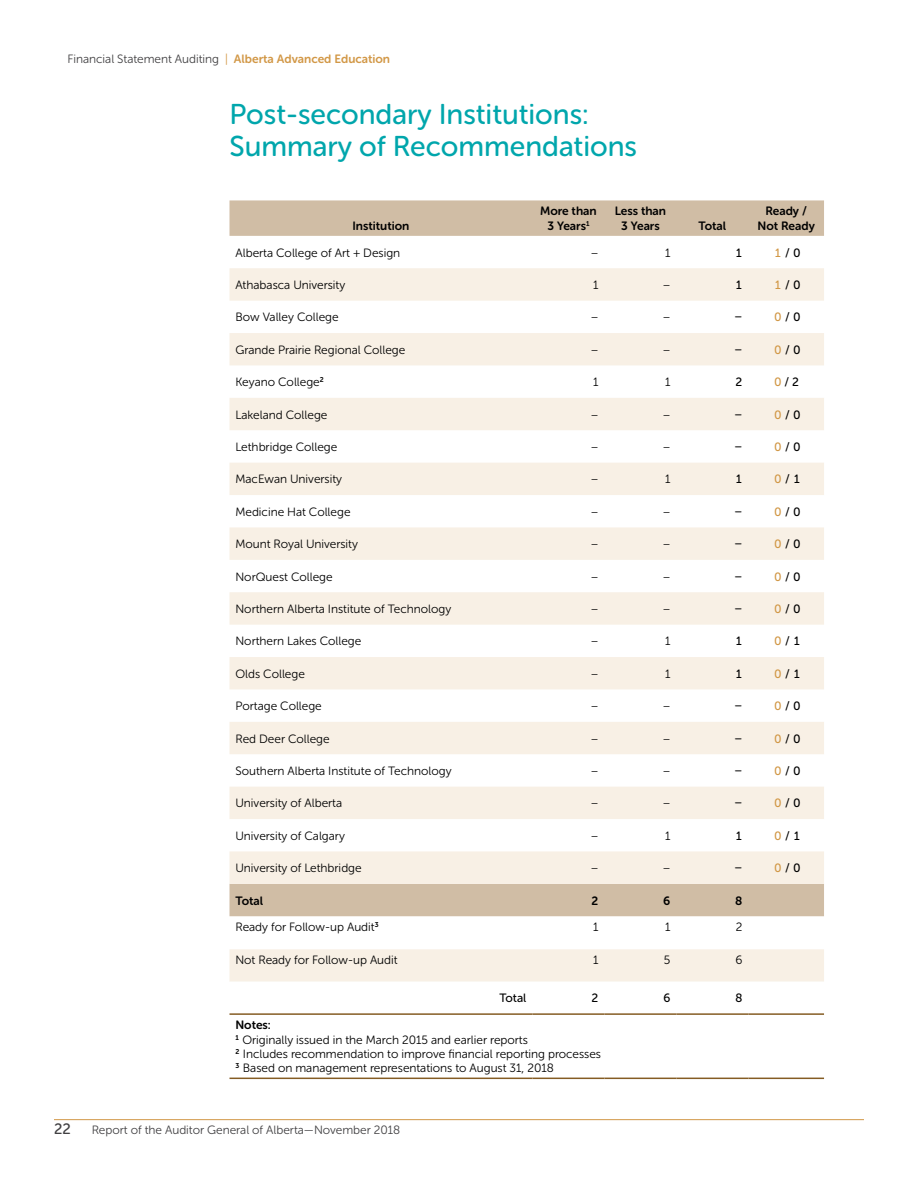
<style>
.page{position:relative;width:918px;height:1188px;background:#fff}
.page>*{position:absolute;margin:0;border:0;box-sizing:border-box;transform-origin:0 0}
.t1{font:28.5px/31.5px "Museo Sans Rounded 500";color:#00a6ac}
.t2{font:15px "Museo Sans Rounded 500";color:#414042}
.t3{font:12px/14.4px "Museo Sans Rounded 300";color:#000}
.t4{font:12px "Museo Sans Rounded 300";color:#414042}
.t5{font:12px "Museo Sans Rounded 500";letter-spacing:-.005em;color:#000}
.t6{font:12px/14.4px "Museo Sans Rounded 700";color:#000;text-align:center}
.s1{color:#d29847}
.s2{font-family:"Museo Sans Rounded 700";color:#d29847}
.s3{color:#d19745}
</style>
<div class="page">
<hr style="left:54px;top:1119px;width:810px;height:1px;background:#d29847">
<svg style="left:230px;top:200px;width:594px;height:716px;fill:#d0bda5"></svg>
<svg style="left:230px;top:268px;width:594px;height:616px;fill:#f8f0e5"></svg>
<div style="left:230px;top:949px;width:594px;height:33px;background:#f8f0e5"></div>
<svg style="left:230px;top:1077px;width:594px;height:1px"></svg>
<hr style="left:230px;top:1013px;width:302px;height:2px;background:#855c24">
<hr style="left:532px;top:1013px;width:72px;height:2px;background:#855c24">
<hr style="left:604px;top:1013px;width:72px;height:2px;background:#855c24">
<hr style="left:676px;top:1013px;width:72px;height:2px;background:#855c24">
<hr style="left:748px;top:1013px;width:76px;height:2px;background:#855c24">
<hr style="left:230px;top:1078px;width:302px;height:1px;background:#855c24">
<hr style="left:532px;top:1078px;width:72px;height:1px;background:#855c24">
<hr style="left:604px;top:1078px;width:72px;height:1px;background:#855c24">
<hr style="left:676px;top:1078px;width:72px;height:1px;background:#855c24">
<hr style="left:748px;top:1078px;width:76px;height:1px;background:#855c24">
<p class="t4" style="left:68px;top:52px;width:324px">Financial Statement Auditing <span class="s1">|</span> <span class="s2">Alberta Advanced Education</span></p>
<h1 class="t1" style="left:230px;top:99px;width:409px">Post-secondary Institutions:<br>Summary of Recommendations</h1>
<p class="t6" style="left:353px;top:219px;width:58px">Institution</p>
<p class="t6" style="left:540px;top:204px;width:58px">More than<br>3 Years<sup>1</sup></p>
<p class="t6" style="left:615px;top:204px;width:53px">Less than<br>3 Years</p>
<p class="t6" style="left:699px;top:219px;width:29px">Total</p>
<p class="t6" style="left:758px;top:204px;width:59px">Ready /<br>Not Ready</p>
<p class="t3" style="left:235px;top:245px;width:166px">Alberta College of Art + Design</p>
<p class="t3" style="left:591px;top:245px;width:9px">–</p>
<p class="t3" style="left:665px;top:245px;width:7px">1</p>
<p class="t5" style="left:736px;top:246px;width:8px">1</p>
<p class="t5" style="left:775px;top:246px;width:27px"><span class="s3">1</span>/0</p>
<p class="t3" style="left:235px;top:278px;width:111px">Athabasca University</p>
<p class="t3" style="left:593px;top:278px;width:7px">1</p>
<p class="t3" style="left:663px;top:278px;width:9px">–</p>
<p class="t5" style="left:736px;top:278px;width:8px">1</p>
<p class="t5" style="left:775px;top:278px;width:27px"><span class="s3">1</span>/0</p>
<p class="t3" style="left:235px;top:310px;width:105px">Bow Valley College</p>
<p class="t3" style="left:591px;top:310px;width:9px">–</p>
<p class="t3" style="left:663px;top:310px;width:9px">–</p>
<p class="t5" style="left:735px;top:311px;width:9px">–</p>
<p class="t5" style="left:775px;top:311px;width:27px"><span class="s3">0</span>/0</p>
<p class="t3" style="left:235px;top:343px;width:171px">Grande Prairie Regional College</p>
<p class="t3" style="left:591px;top:343px;width:9px">–</p>
<p class="t3" style="left:663px;top:343px;width:9px">–</p>
<p class="t5" style="left:735px;top:343px;width:9px">–</p>
<p class="t5" style="left:775px;top:343px;width:27px"><span class="s3">0</span>/0</p>
<p class="t3" style="left:235px;top:375px;width:90px">Keyano College<sup>2</sup></p>
<p class="t3" style="left:593px;top:375px;width:7px">1</p>
<p class="t3" style="left:665px;top:375px;width:7px">1</p>
<p class="t5" style="left:736px;top:375px;width:8px">2</p>
<p class="t5" style="left:775px;top:375px;width:26px"><span class="s3">0</span>/ 2</p>
<p class="t3" style="left:236px;top:407px;width:93px">Lakeland College</p>
<p class="t3" style="left:591px;top:407px;width:9px">–</p>
<p class="t3" style="left:663px;top:407px;width:9px">–</p>
<p class="t5" style="left:735px;top:408px;width:9px">–</p>
<p class="t5" style="left:775px;top:408px;width:27px"><span class="s3">0</span>/0</p>
<p class="t3" style="left:236px;top:440px;width:103px">Lethbridge College</p>
<p class="t3" style="left:591px;top:440px;width:9px">–</p>
<p class="t3" style="left:663px;top:440px;width:9px">–</p>
<p class="t5" style="left:735px;top:440px;width:9px">–</p>
<p class="t5" style="left:775px;top:440px;width:27px"><span class="s3">0</span>/0</p>
<p class="t3" style="left:236px;top:472px;width:108px">MacEwan University</p>
<p class="t3" style="left:591px;top:472px;width:9px">–</p>
<p class="t3" style="left:665px;top:472px;width:7px">1</p>
<p class="t5" style="left:736px;top:473px;width:8px">1</p>
<p class="t5" style="left:775px;top:473px;width:27px"><span class="s3">0</span>/1</p>
<p class="t3" style="left:236px;top:505px;width:117px">Medicine Hat College</p>
<p class="t3" style="left:591px;top:505px;width:9px">–</p>
<p class="t3" style="left:663px;top:505px;width:9px">–</p>
<p class="t5" style="left:735px;top:505px;width:9px">–</p>
<p class="t5" style="left:775px;top:505px;width:27px"><span class="s3">0</span>/0</p>
<p class="t3" style="left:236px;top:537px;width:124px">Mount Royal University</p>
<p class="t3" style="left:591px;top:537px;width:9px">–</p>
<p class="t3" style="left:663px;top:537px;width:9px">–</p>
<p class="t5" style="left:735px;top:537px;width:9px">–</p>
<p class="t5" style="left:775px;top:537px;width:27px"><span class="s3">0</span>/0</p>
<p class="t3" style="left:236px;top:569px;width:99px">NorQuest College</p>
<p class="t3" style="left:591px;top:569px;width:9px">–</p>
<p class="t3" style="left:663px;top:569px;width:9px">–</p>
<p class="t5" style="left:735px;top:570px;width:9px">–</p>
<p class="t5" style="left:775px;top:570px;width:27px"><span class="s3">0</span>/0</p>
<p class="t3" style="left:236px;top:602px;width:217px">Northern Alberta Institute of Technology</p>
<p class="t3" style="left:591px;top:602px;width:9px">–</p>
<p class="t3" style="left:663px;top:602px;width:9px">–</p>
<p class="t5" style="left:735px;top:602px;width:9px">–</p>
<p class="t5" style="left:775px;top:602px;width:27px"><span class="s3">0</span>/0</p>
<p class="t3" style="left:236px;top:634px;width:127px">Northern Lakes College</p>
<p class="t3" style="left:591px;top:634px;width:9px">–</p>
<p class="t3" style="left:665px;top:634px;width:7px">1</p>
<p class="t5" style="left:736px;top:635px;width:8px">1</p>
<p class="t5" style="left:775px;top:635px;width:27px"><span class="s3">0</span>/1</p>
<p class="t3" style="left:236px;top:667px;width:71px">Olds College</p>
<p class="t3" style="left:591px;top:667px;width:9px">–</p>
<p class="t3" style="left:665px;top:667px;width:7px">1</p>
<p class="t5" style="left:736px;top:667px;width:8px">1</p>
<p class="t5" style="left:775px;top:667px;width:27px"><span class="s3">0</span>/1</p>
<p class="t3" style="left:236px;top:699px;width:88px">Portage College</p>
<p class="t3" style="left:591px;top:699px;width:9px">–</p>
<p class="t3" style="left:663px;top:699px;width:9px">–</p>
<p class="t5" style="left:735px;top:699px;width:9px">–</p>
<p class="t5" style="left:775px;top:699px;width:27px"><span class="s3">0</span>/0</p>
<p class="t3" style="left:236px;top:731px;width:96px">Red Deer College</p>
<p class="t3" style="left:591px;top:731px;width:9px">–</p>
<p class="t3" style="left:663px;top:731px;width:9px">–</p>
<p class="t5" style="left:735px;top:732px;width:9px">–</p>
<p class="t5" style="left:775px;top:732px;width:27px"><span class="s3">0</span>/0</p>
<p class="t3" style="left:236px;top:764px;width:218px">Southern Alberta Institute of Technology</p>
<p class="t3" style="left:591px;top:764px;width:9px">–</p>
<p class="t3" style="left:663px;top:764px;width:9px">–</p>
<p class="t5" style="left:735px;top:764px;width:9px">–</p>
<p class="t5" style="left:775px;top:764px;width:27px"><span class="s3">0</span>/0</p>
<p class="t3" style="left:236px;top:796px;width:108px">University of Alberta</p>
<p class="t3" style="left:591px;top:796px;width:9px">–</p>
<p class="t3" style="left:663px;top:796px;width:9px">–</p>
<p class="t5" style="left:735px;top:797px;width:9px">–</p>
<p class="t5" style="left:775px;top:797px;width:27px"><span class="s3">0</span>/0</p>
<p class="t3" style="left:236px;top:829px;width:111px">University of Calgary</p>
<p class="t3" style="left:591px;top:829px;width:9px">–</p>
<p class="t3" style="left:665px;top:829px;width:7px">1</p>
<p class="t5" style="left:736px;top:829px;width:8px">1</p>
<p class="t5" style="left:775px;top:829px;width:27px"><span class="s3">0</span>/1</p>
<p class="t3" style="left:236px;top:861px;width:128px">University of Lethbridge</p>
<p class="t3" style="left:591px;top:861px;width:9px">–</p>
<p class="t3" style="left:663px;top:861px;width:9px">–</p>
<p class="t5" style="left:735px;top:861px;width:9px">–</p>
<p class="t5" style="left:775px;top:861px;width:27px"><span class="s3">0</span>/0</p>
<p class="t6" style="left:236px;top:893px;width:29px">Total</p>
<p class="t6" style="left:592px;top:893px;width:8px">2</p>
<p class="t6" style="left:663px;top:893px;width:9px">6</p>
<p class="t6" style="left:735px;top:893px;width:9px">8</p>
<p class="t3" style="left:236px;top:920px;width:145px">Ready for Follow-up Audit<sup>3</sup></p>
<p class="t3" style="left:593px;top:920px;width:7px">1</p>
<p class="t3" style="left:665px;top:920px;width:7px">1</p>
<p class="t3" style="left:736px;top:920px;width:8px">2</p>
<p class="t3" style="left:236px;top:953px;width:164px">Not Ready for Follow-up Audit</p>
<p class="t3" style="left:593px;top:953px;width:7px">1</p>
<p class="t3" style="left:664px;top:953px;width:8px">5</p>
<p class="t3" style="left:735px;top:953px;width:9px">6</p>
<p class="t5" style="left:499px;top:992px;width:28px">Total</p>
<p class="t5" style="left:592px;top:992px;width:8px">2</p>
<p class="t5" style="left:664px;top:992px;width:8px">6</p>
<p class="t5" style="left:736px;top:992px;width:8px">8</p>
<p class="t6" style="left:236px;top:1018px;width:37px">Notes:</p>
<p class="t3" style="left:236px;top:1032px;width:367px"><sup>1</sup> Originally issued in the March 2015 and earlier reports<br><sup>2</sup> Includes recommendation to improve financial reporting processes<br><sup>3</sup> Based on management representations to August 31, 2018</p>
<p class="t2" style="left:54px;top:1120px;width:18px">22</p>
<p class="t4" style="left:92px;top:1123px;width:310px">Report of the Auditor General of Alberta—November 2018</p>
</div>
